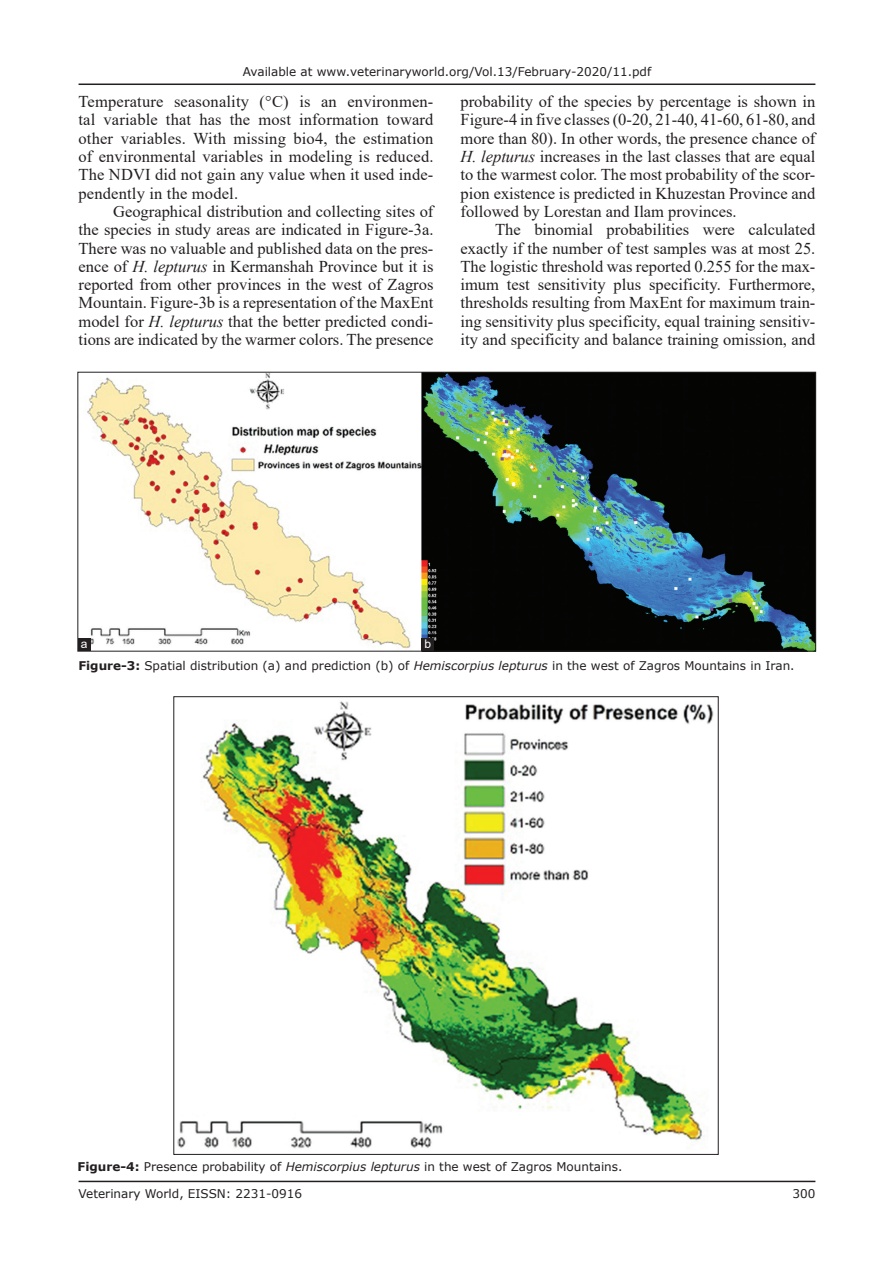
<style>
.page{position:relative;width:894px;height:1263px;background:#fff}
.page>*{position:absolute;margin:0;border:0;box-sizing:border-box;transform-origin:0 0}
.TX{font:16.5px/18.3px "Times New Roman";color:#231f20;text-align:justify}
.FGC{font:12px "Verdana";color:#231f20}
.LABEL{font:12px "Arial";color:#fff}
.s1{font-style:italic}
.s2{font-weight:700}
</style>
<div class="page">
<hr style="left:78px;top:1180px;width:737px;height:2px;background:#231f20">
<hr style="left:78px;top:83px;width:737px;height:2px;background:#231f20">
<img style="left:177px;top:701px;width:537px;height:448px">
<img style="left:87px;top:374px;width:726px;height:275px">
<div style="left:78px;top:638px;width:12px;height:13px;background:#231f20"></div>
<div style="left:421px;top:638px;width:13px;height:13px;background:#231f20"></div>
<p class="FGC" style="left:242px;top:64px;width:410px">Available at www.veterinaryworld.org/Vol.13/February-2020/11.pdf</p>
<p class="TX" style="left:78px;top:92px;width:356px">Temperature seasonality (°C) is an environmen&shy;tal variable that has the most information toward other variables. With missing bio4, the estimation of environmental variables in modeling is reduced.<br>The NDVI did not gain any value when it used inde&shy;pendently in the model.</p>
<p class="TX" style="left:78px;top:202px;width:356px;text-indent:34px">Geographical distribution and collecting sites of the species in study areas are indicated in Figure-3a.<br>There was no valuable and published data on the pres&shy;ence of <span class="s1">H. lepturus</span> in Kermanshah Province but it is reported from other provinces in the west of Zagros Mountain. Figure-3b is a representation of the MaxEnt model for <span class="s1">H. lepturus</span> that the better predicted condi&shy;tions are indicated by the warmer colors. The presence</p>
<p class="TX" style="left:460px;top:92px;width:356px">probability of the species by percentage is shown in Figure-4 in five classes (0-20, 21-40, 41-60, 61-80, and more than 80). In other words, the presence chance of <span class="s1">H. lepturus</span> increases in the last classes that are equal to the warmest color. The most probability of the scor&shy;pion existence is predicted in Khuzestan Province and followed by Lorestan and Ilam provinces.</p>
<p class="TX" style="left:460px;top:220px;width:356px;text-indent:34px">The binomial probabilities were calculated exactly if the number of test samples was at most 25.<br>The logistic threshold was reported 0.255 for the max&shy;imum test sensitivity plus specificity. Furthermore, thresholds resulting from MaxEnt for maximum train&shy;ing sensitivity plus specificity, equal training sensitiv&shy;ity and specificity and balance training omission, and</p>
<p class="LABEL" style="left:81px;top:636px;width:8px">a</p>
<p class="LABEL" style="left:424px;top:636px;width:8px">b</p>
<p class="FGC" style="left:78px;top:657px;width:717px"><span class="s2">Figure-3:</span> Spatial distribution (a) and prediction (b) of <span class="s1">Hemiscorpius lepturus</span> in the west of Zagros Mountains in Iran.</p>
<p class="FGC" style="left:78px;top:1158px;width:546px"><span class="s2">Figure-4:</span> Presence probability of <span class="s1">Hemiscorpius lepturus</span> in the west of Zagros Mountains.</p>
<p class="FGC" style="left:78px;top:1185px;width:225px">Veterinary World, EISSN: 2231-0916</p>
<p class="FGC" style="left:792px;top:1185px;width:24px">300</p>
</div>
